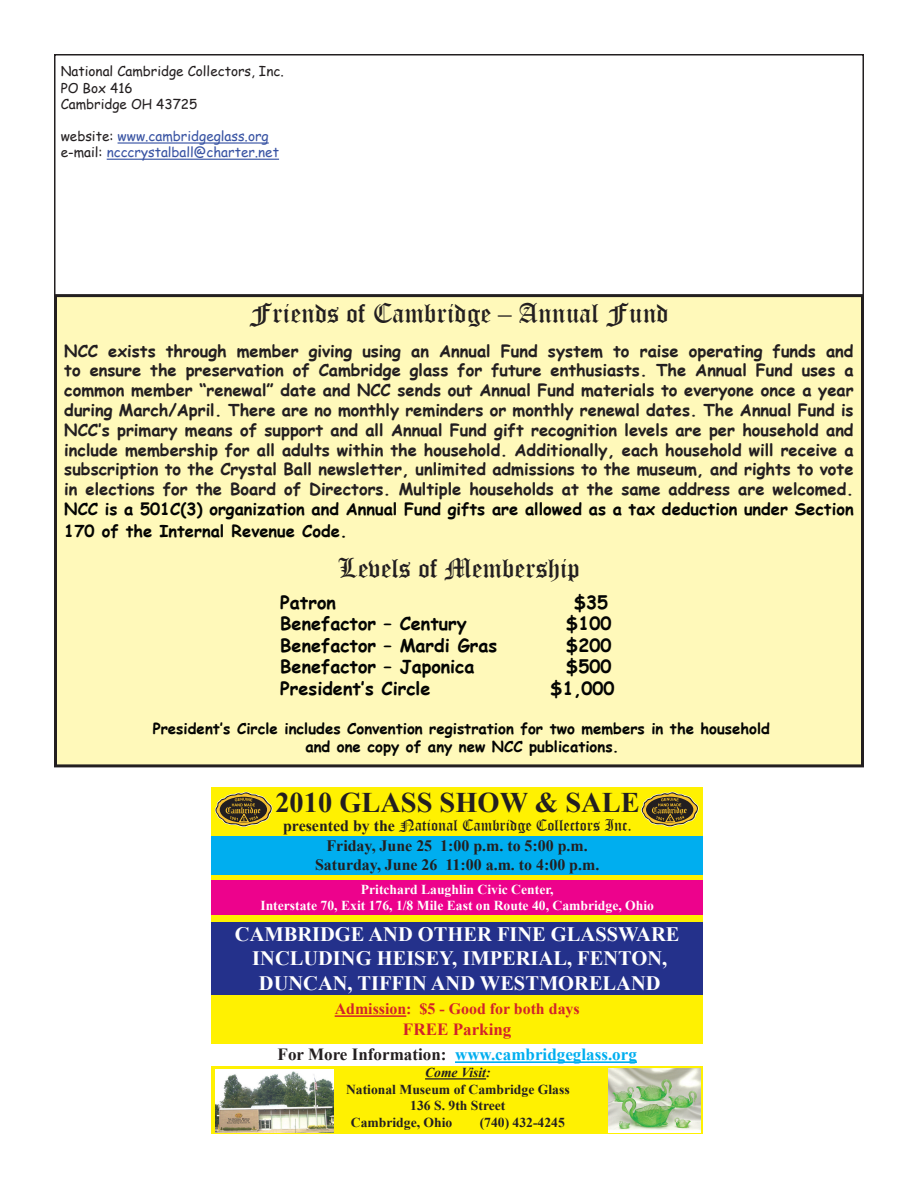
<style>
.page{position:relative;width:918px;height:1188px;background:#fff}
.page>*{position:absolute;margin:0;border:0;box-sizing:border-box;transform-origin:0 0}
.t1{font:700 28.35px "Times New Roman";color:#231f20}
.t2{font:27px "Old English Text";color:#231f20}
.t3{font:700 20.4px/24.6px "Times New Roman";color:#fff;text-align:center}
.t4{font:700 18px "Comic Sans MS";color:#040503}
.t5{font:700 17.1px/25.5px "Times New Roman";color:#00aeef;text-align:center}
.t6{font:700 16.5px/19.8px "Comic Sans MS";color:#231f20;text-align:justify}
.t7{font:700 16.5px/21.6px "Comic Sans MS";color:#040503}
.t8{font:700 15.9px/19px "Times New Roman";color:#231f20;text-align:center}
.t9{font:15.9px "Old English Text";color:#231f20}
.t10{font:700 15.9px "Times New Roman";color:#d1232a}
.t11{font:700 15px/18px "Comic Sans MS";color:#040503;text-align:center}
.t12{font:700 13.65px/16.4px "Times New Roman";color:#fff;text-align:center}
.t13{font:700 13.65px "Times New Roman";color:#231f20}
.t14{font:italic 700 13.65px "Times New Roman";color:#231f20}
.t15{font:13.5px/16.2px "Comic Sans MS";color:#3853a3}
.t16{font:13.5px/16.2px "Comic Sans MS";color:#231f20}
.s1{color:#231f20}
.s2{font-family:"Times New Roman";font-weight:700}
.s3{color:#d1232a}
</style>
<div class="page">
<hr style="left:118px;top:142px;width:151px;height:2px;background:#3853a3">
<hr style="left:107px;top:159px;width:172px;height:1px;background:#3853a3">
<div style="left:56px;top:296px;width:806px;height:470px;background:#fff9ba"></div>
<div style="left:54px;top:294px;width:810px;height:473px;border:3px solid #231f20"></div>
<div style="left:212px;top:787px;width:491px;height:347px;background:#fff101"></div>
<div style="left:212px;top:836px;width:491px;height:39px;background:#00aeef"></div>
<div style="left:212px;top:880px;width:491px;height:34px;background:#ed028c"></div>
<div style="left:212px;top:922px;width:491px;height:73px;background:#24318b"></div>
<hr style="left:425px;top:1078px;width:61px;height:2px;background:#231f20">
<hr style="left:335px;top:1015px;width:71px;height:2px;background:#d1232a">
<img style="left:216px;top:1069px;width:117px;height:63px">
<div style="left:212px;top:1044px;width:491px;height:21px;background:#fff"></div>
<hr style="left:455px;top:1061px;width:182px;height:2px;background:#00aeef">
<svg style="left:214px;top:792px;width:59px;height:35px"></svg>
<svg style="left:641px;top:792px;width:58px;height:35px"></svg>
<img style="left:608px;top:1069px;width:92px;height:64px">
<p class="t16" style="left:61px;top:63px;width:224px">National Cambridge Collectors, Inc.<br>PO Box 416<br>Cambridge OH 43725</p>
<p class="t15" style="left:61px;top:128px;width:220px"><span class="s1">website:</span> www.cambridgeglass.org <span class="s1">e-mail:</span> ncccrystalball@charter.net</p>
<h2 class="t2" style="left:249px;top:296px;width:421px">Friends of Cambridge – Annual Fund</h2>
<p class="t6" style="left:64px;top:340px;width:791px">NCC exists through member giving using an Annual Fund system to raise operating funds and to ensure the preservation of Cambridge glass for future enthusiasts. The Annual Fund uses a common member “renewal” date and NCC sends out Annual Fund materials to everyone once a year during March/April. There are no monthly reminders or monthly renewal dates. The Annual Fund is NCC’s primary means of support and all Annual Fund gift recognition levels are per household and include membership for all adults within the household. Additionally, each household will receive a subscription to the Crystal Ball newsletter, unlimited admissions to the museum, and rights to vote in elections for the Board of Directors. Multiple households at the same address are welcomed.</p>
<p class="t7" style="left:64px;top:498px;width:791px">NCC is a 501C(3) organization and Annual Fund gifts are allowed as a tax deduction under Section<br>170 of the Internal Revenue Code.</p>
<h2 class="t2" style="left:338px;top:551px;width:243px">Levels of Membership</h2>
<p class="t4" style="left:280px;top:589px;width:57px">Patron</p>
<p class="t4" style="left:574px;top:589px;width:36px">$35</p>
<p class="t4" style="left:280px;top:610px;width:188px">Benefactor – Century</p>
<p class="t4" style="left:566px;top:610px;width:47px">$100</p>
<p class="t4" style="left:280px;top:632px;width:219px">Benefactor – Mardi Gras</p>
<p class="t4" style="left:566px;top:632px;width:47px">$200</p>
<p class="t4" style="left:280px;top:654px;width:196px">Benefactor – Japonica</p>
<p class="t4" style="left:566px;top:654px;width:47px">$500</p>
<p class="t4" style="left:280px;top:675px;width:152px">President’s Circle</p>
<p class="t4" style="left:550px;top:675px;width:66px">$1,000</p>
<p class="t11" style="left:153px;top:719px;width:619px">President’s Circle includes Convention registration for two members in the household and one copy of any new NCC publications.</p>
<h1 class="t1" style="left:275px;top:782px;width:366px">2010 GLASS SHOW &amp; SALE</h1>
<p class="t9" style="left:283px;top:815px;width:350px"><span class="s2">presented by the</span> National Cambridge Collectors Inc.</p>
<p class="t8" style="left:315px;top:836px;width:286px">Friday, June 25 1:00 p.m. to 5:00 p.m.<br>Saturday, June 26 11:00 a.m. to 4:00 p.m.</p>
<p class="t12" style="left:260px;top:881px;width:395px">Pritchard Laughlin Civic Center,<br>Interstate 70, Exit 176, 1/8 Mile East on Route 40, Cambridge, Ohio</p>
<p class="t3" style="left:235px;top:921px;width:446px">CAMBRIDGE AND OTHER FINE GLASSWARE<br>INCLUDING HEISEY, IMPERIAL, FENTON,<br>DUNCAN, TIFFIN AND WESTMORELAND</p>
<p class="t10" style="left:335px;top:998px;width:247px">Admission: $5 - Good for both days</p>
<p class="t5" style="left:278px;top:1016px;width:361px"><span class="s3">FREE Parking<br></span><span class="s1">For More Information:</span> www.cambridgeglass.org</p>
<p class="t14" style="left:425px;top:1063px;width:67px">Come Visit:</p>
<p class="t13" style="left:346px;top:1080px;width:225px">National Museum of Cambridge Glass</p>
<p class="t13" style="left:410px;top:1096px;width:97px">136 S. 9th Street</p>
<p class="t13" style="left:351px;top:1113px;width:103px">Cambridge, Ohio</p>
<p class="t13" style="left:480px;top:1113px;width:87px">(740) 432-4245</p>
</div>
